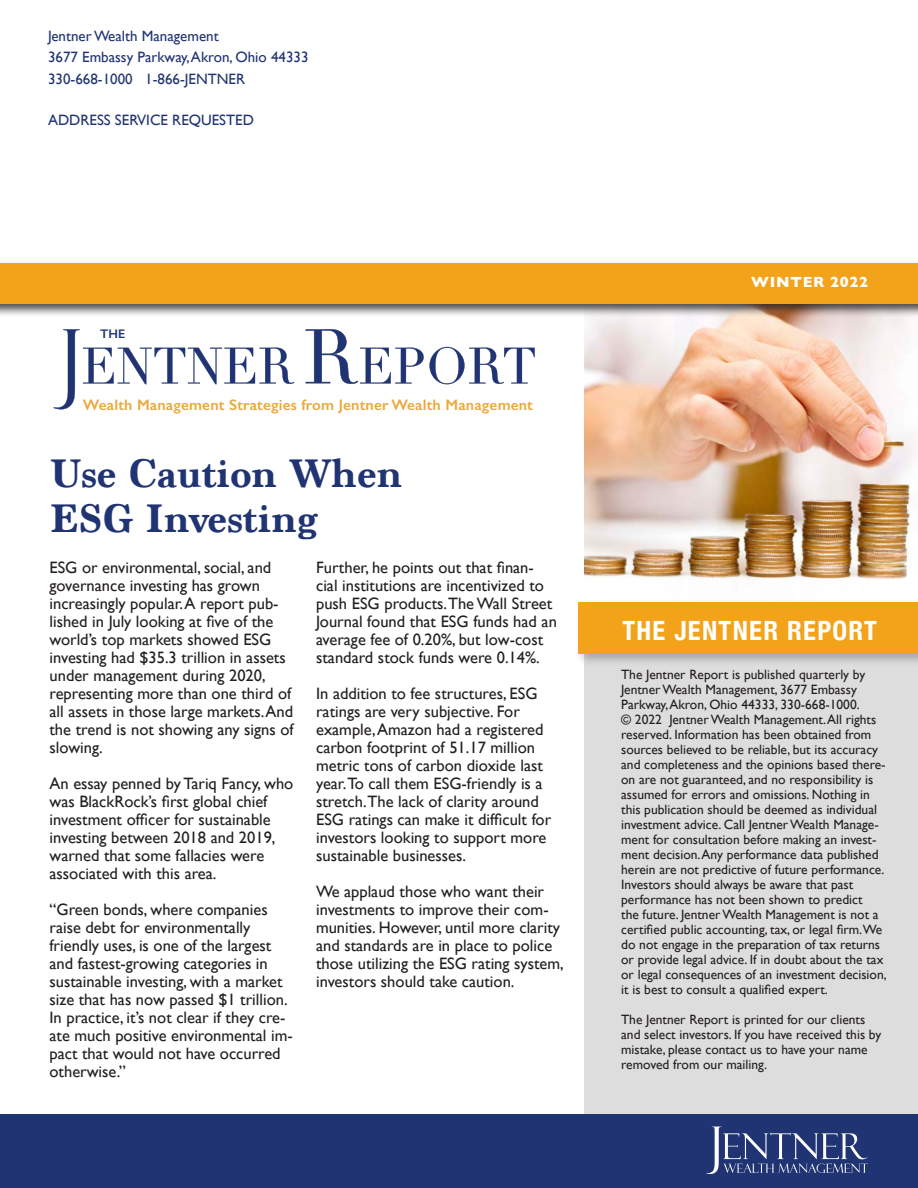
<style>
.page{position:relative;width:918px;height:1188px;background:#fff}
.page>*{position:absolute;margin:0;border:0;box-sizing:border-box;transform-origin:0 0}
.t1{font:700 42px "Marion";color:#203473}
.t2{font:700 condensed 26.55px "Helvetica Neue";letter-spacing:.05em;color:#fff}
.t3{font:16.5px/18px "Gill Sans";color:#231f20}
.t4{font:600 15.3px "Gill Sans";letter-spacing:.01em;color:#e9a93d}
.t5{font:15px "Gill Sans";color:#203473}
.t6{font:700 15px "Gill Sans";letter-spacing:.05em;color:#fff}
.t7{font:13.5px/15px "Gill Sans";color:#231f20}
.t8{font:600 12.45px "Gill Sans";color:#203473}
</style>
<div class="page">
<div style="left:584px;top:304px;width:334px;height:839px;background:#dedddd"></div>
<img style="left:584px;top:317px;width:334px;height:282px">
<div style="left:575px;top:599px;width:343px;height:68px;background:#231f20;opacity:.3"></div>
<div style="left:578px;top:602px;width:340px;height:52px;background:#f2a319"></div>
<svg style="left:54px;top:329px;width:240px;height:80px"></svg>
<svg style="left:306px;top:329px;width:229px;height:55px"></svg>
<div style="left:0;top:260px;width:918px;height:57px;background:#231f20;opacity:.8"></div>
<div style="left:0;top:264px;width:918px;height:40px;background:#f2a319"></div>
<div style="left:0;top:1115px;width:918px;height:73px;background:#203473"></div>
<svg style="left:706px;top:1127px;width:162px;height:47px"></svg>
<p class="t5" style="left:48px;top:27px;width:172px">Jentner Wealth Management</p>
<p class="t5" style="left:48px;top:48px;width:262px">3677 Embassy Parkway, Akron, Ohio 44333</p>
<p class="t5" style="left:48px;top:70px;width:199px">330-668-1000 1-866-JENTNER</p>
<p class="t5" style="left:48px;top:111px;width:208px">ADDRESS SERVICE REQUESTED</p>
<p class="t8" style="left:100px;top:326px;width:27px">THE</p>
<p class="t4" style="left:83px;top:396px;width:451px">Wealth Management Strategies from Jentner Wealth Management</p>
<p class="t1" style="left:50px;top:449px;width:355px">Use Caution When</p>
<p class="t1" style="left:50px;top:494px;width:270px">ESG Investing</p>
<p class="t3" style="left:50px;top:558px;width:246px">ESG or environmental, social, and governance investing has grown increasingly popular. A report pub&shy;lished in July looking at five of the world’s top markets showed ESG investing had $35.3 trillion in assets under management during 2020, representing more than one third of all assets in those large markets. And the trend is not showing any signs of slowing.</p>
<p class="t3" style="left:50px;top:774px;width:245px">An essay penned by Tariq Fancy, who was BlackRock’s first global chief investment officer for sustainable investing between 2018 and 2019, warned that some fallacies were associated with this area.</p>
<p class="t3" style="left:50px;top:900px;width:245px">“Green bonds, where companies raise debt for environmentally friendly uses, is one of the largest and fastest-growing categories in sustainable investing, with a market size that has now passed $1 trillion.<br>In practice, it’s not clear if they cre&shy;ate much positive environmental im&shy;pact that would not have occurred otherwise.”</p>
<p class="t3" style="left:316px;top:558px;width:242px">Further, he points out that finan&shy;cial institutions are incentivized to push ESG products.The Wall Street Journal found that ESG funds had an average fee of 0.20%, but low-cost standard stock funds were 0.14%.</p>
<p class="t3" style="left:316px;top:684px;width:237px">In addition to fee structures, ESG ratings are very subjective. For example, Amazon had a registered carbon footprint of 51.17 million metric tons of carbon dioxide last year.To call them ESG-friendly is a stretch.The lack of clarity around ESG ratings can make it difficult for investors looking to support more sustainable businesses.</p>
<p class="t3" style="left:316px;top:882px;width:249px">We applaud those who want their investments to improve their com&shy;munities. However, until more clarity and standards are in place to police those utilizing the ESG rating system, investors should take caution.</p>
<p class="t6" style="left:751px;top:270px;width:119px">WINTER 2022</p>
<p class="t2" style="left:622px;top:608px;width:256px">THE JENTNER REPORT</p>
<p class="t7" style="left:621px;top:667px;width:246px">The Jentner Report is published quarterly by<br>Jentner Wealth Management, 3677 Embassy<br>Parkway, Akron, Ohio 44333, 330-668-1000.</p>
<p class="t7" style="left:621px;top:712px;width:267px">© 2022 Jentner Wealth Management. All rights reserved. Information has been obtained from sources believed to be reliable, but its accuracy and completeness and the opinions based there&shy;on are not guaranteed, and no responsibility is assumed for errors and omissions. Nothing in this publication should be deemed as individual investment advice. Call Jentner Wealth Manage&shy;ment for consultation before making an invest&shy;ment decision. Any performance data published herein are not predictive of future performance.<br>Investors should always be aware that past performance has not been shown to predict<br>the future. Jentner Wealth Management is not a certified public accounting, tax, or legal firm.We do not engage in the preparation of tax returns or provide legal advice. If in doubt about the tax or legal consequences of an investment decision, it is best to consult a qualified expert.</p>
<p class="t7" style="left:621px;top:1012px;width:262px">The Jentner Report is printed for our clients and select investors. If you have received this by mistake, please contact us to have your name removed from our mailing.</p>
</div>
